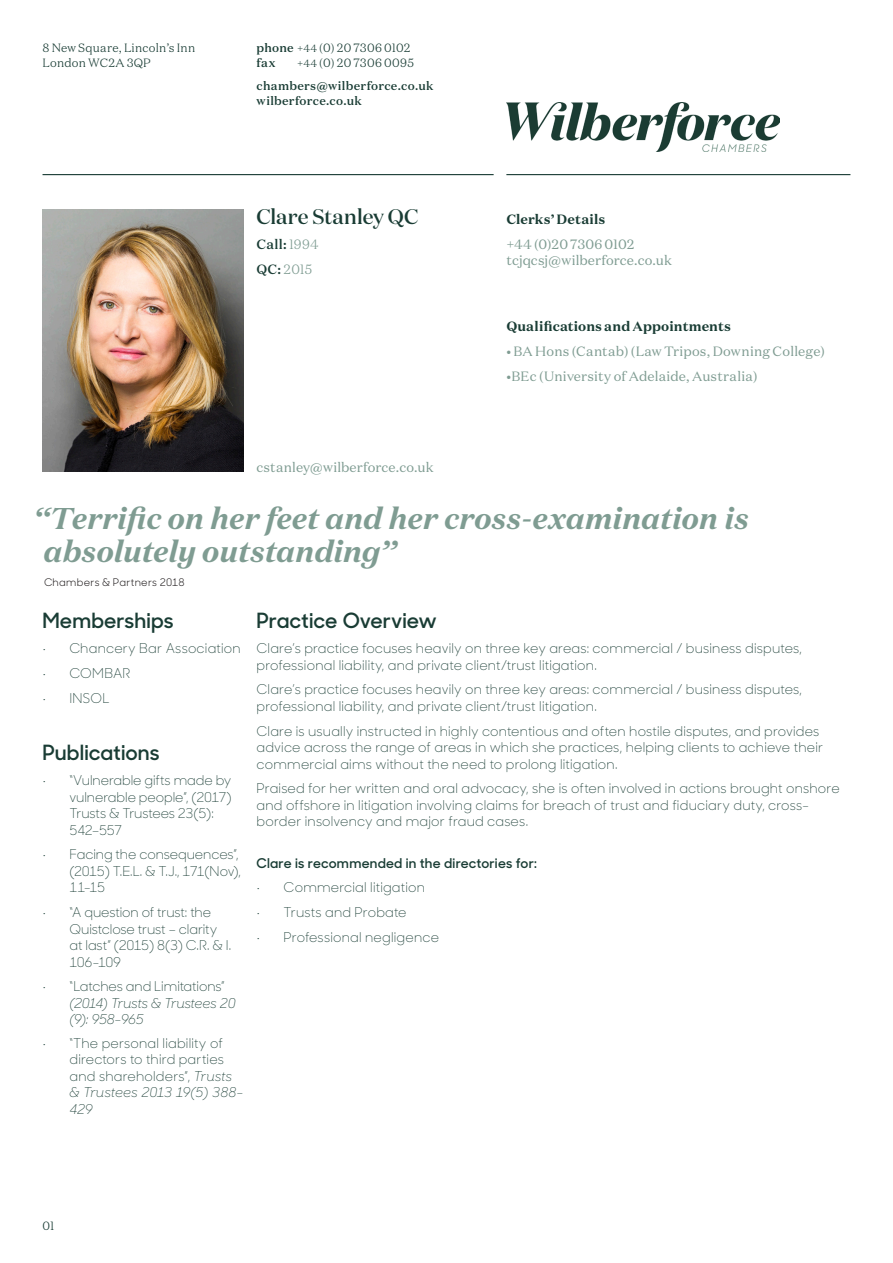
<style>
.page{position:relative;width:893px;height:1263px;background:#fff}
.page>*{position:absolute;margin:0;border:0;box-sizing:border-box;transform-origin:0 0}
.QUOTE{font:italic 700 30px/33px "Domaine Text";letter-spacing:-.01em;color:#7f9c92}
.t1{font:600 21px "Sharp Sans No 1";letter-spacing:.005em;color:#193c34}
.NAME{font:500 21px "Domaine Display";letter-spacing:.005em;color:#193c34}
.BODY_BULLETS_GREEN{font:300 13.5px/16.5px "Sharp Sans No 1";letter-spacing:.015em;color:#193c34}
.BODY_BULLETS_GREEN-2{font:300 13.5px/16.5px "Sharp Sans No 1";letter-spacing:-.01em;color:#193c34}
.BODY_LIGHT_GREEN{font:13.5px "Domaine Text";letter-spacing:.015em;color:#7f9c92}
.BODY_BULLETS_GREEN-3{font:300 13.5px/16.5px "Sharp Sans No 1";letter-spacing:-.005em;color:#193c34}
.t2{font:italic 300 13.5px/16.5px "Sharp Sans No 1";letter-spacing:-.02em;color:#193c34}
.CLERKS{font:13.5px/16.5px "Domaine Text";letter-spacing:.005em;color:#7f9c92}
.BODY_BULLETS_GREEN-4{font:600 13.5px "Sharp Sans No 1";letter-spacing:.015em;color:#193c34}
.QUALS{font:700 13.5px "Domaine Text";letter-spacing:.005em;color:#193c34}
.CLERKS-2{font:700 13.5px "Domaine Text";letter-spacing:.005em;color:#193c34}
.t3{font:500 13.5px "Domaine Text";color:#193c34}
.t4{font:300 13.5px "Domaine Text";color:#7f9c92}
.t5{font:300 12px/15px "Domaine Text";letter-spacing:.02em;color:#193c34}
.t6{font:500 12px/15px "Domaine Text";letter-spacing:.025em;color:#193c34}
.QUOTE_BY{font:10.5px "Sharp Sans No 1";letter-spacing:.025em;color:#231f20}
.s1{font-weight:500}
.s2{font-size:10.5px}
.s3{font-weight:300;color:#7f9c92}
.s4{font-weight:500;color:#193c34}
.s5{font-style:normal}
.s6{font-style:italic}
</style>
<div class="page">
<img style="left:506px;top:103px;width:273px;height:49px">
<hr style="left:506px;top:174px;width:344px;height:1px;background:#193c34">
<hr style="left:43px;top:174px;width:451px;height:1px;background:#193c34">
<img style="left:43px;top:209px;width:201px;height:263px">
<p class="t5" style="left:43px;top:40px;width:154px">8 New Square, Lincoln’s Inn<br>London WC2A 3QP</p>
<p class="t5" style="left:257px;top:40px;width:155px"><span class="s1">phone</span> <span class="s2">+44</span> (0) 20 7306 0102 <span class="s1">fax</span></p>
<p class="t5" style="left:297px;top:55px;width:118px"><span class="s2">+44</span> (0) 20 7306 0095</p>
<p class="t6" style="left:257px;top:79px;width:178px">chambers@wilberforce.co.uk wilberforce.co.uk</p>
<p class="NAME" style="left:256px;top:203px;width:164px">Clare Stanley QC</p>
<p class="t3" style="left:256px;top:235px;width:64px">Call: <span class="s3">1994</span></p>
<p class="t4" style="left:256px;top:260px;width:57px"><span class="s4">QC:</span> 2015</p>
<p class="BODY_LIGHT_GREEN" style="left:256px;top:458px;width:178px">cstanley@wilberforce.co.uk</p>
<p class="CLERKS-2" style="left:506px;top:210px;width:101px">Clerks’ Details</p>
<p class="CLERKS" style="left:506px;top:236px;width:167px">+44 (0)20 7306 0102 tcjqcsj@wilberforce.co.uk</p>
<p class="QUALS" style="left:506px;top:318px;width:226px">Qualifications and Appointments</p>
<p class="BODY_LIGHT_GREEN" style="left:506px;top:343px;width:320px">• BA Hons (Cantab) (Law Tripos, Downing College)</p>
<p class="BODY_LIGHT_GREEN" style="left:506px;top:367px;width:253px">•BEc (University of Adelaide, Australia)</p>
<p class="QUOTE" style="left:43px;top:502px;width:707px;text-indent:-10px">“Terrific on her feet and her cross-examination is absolutely outstanding”</p>
<p class="QUOTE_BY" style="left:44px;top:575px;width:142px">Chambers &amp; Partners 2018</p>
<p class="t1" style="left:42px;top:605px;width:133px">Memberships</p>
<p class="BODY_BULLETS_GREEN" style="left:42px;top:639px;width:200px">• Chancery Bar Association</p>
<p class="BODY_BULLETS_GREEN" style="left:42px;top:664px;width:90px">• COMBAR</p>
<p class="BODY_BULLETS_GREEN" style="left:42px;top:689px;width:69px">• INSOL</p>
<p class="t1" style="left:43px;top:737px;width:119px">Publications</p>
<p class="BODY_BULLETS_GREEN-3" style="left:70px;top:771px;width:164px;text-indent:-27px">• “Vulnerable gifts made by vulnerable people”, (2017)<br>Trusts &amp; Trustees 23(5):<br>542–557</p>
<p class="BODY_BULLETS_GREEN-2" style="left:70px;top:846px;width:173px;text-indent:-27px">• Facing the consequences”, (2015) T.E.L. &amp; T.J., 171(Nov),<br>11-15</p>
<p class="BODY_BULLETS_GREEN-2" style="left:70px;top:903px;width:163px;text-indent:-27px">• “A question of trust: the<br>Quistclose trust – clarity at last” (2015) 8(3) C.R. &amp; I.<br>106-109</p>
<p class="t2" style="left:70px;top:979px;width:168px;text-indent:-27px"><span class="s5">• “Latches and Limitations” </span>(2014) Trusts &amp; Trustees 20 (9): 958-965</p>
<p class="BODY_BULLETS_GREEN" style="left:70px;top:1034px;width:175px;text-indent:-27px">• “The personal liability of directors to third parties and shareholders”, <span class="s6">Trusts &amp; Trustees 2013 19(5) 388-<br>429</span></p>
<p class="t1" style="left:257px;top:605px;width:182px">Practice Overview</p>
<p class="BODY_BULLETS_GREEN" style="left:257px;top:639px;width:547px">Clare’s practice focuses heavily on three key areas: commercial / business disputes, professional liability, and private client/trust litigation.</p>
<p class="BODY_BULLETS_GREEN" style="left:257px;top:681px;width:547px">Clare’s practice focuses heavily on three key areas: commercial / business disputes, professional liability, and private client/trust litigation.</p>
<p class="BODY_BULLETS_GREEN" style="left:257px;top:722px;width:568px">Clare is usually instructed in highly contentious and often hostile disputes, and provides advice across the range of areas in which she practices, helping clients to achieve their commercial aims without the need to prolong litigation.</p>
<p class="BODY_BULLETS_GREEN" style="left:257px;top:780px;width:585px">Praised for her written and oral advocacy, she is often involved in actions brought onshore and offshore in litigation involving claims for breach of trust and fiduciary duty, cross&shy;border insolvency and major fraud cases.</p>
<p class="BODY_BULLETS_GREEN-4" style="left:257px;top:853px;width:282px">Clare is recommended in the directories for:</p>
<p class="BODY_BULLETS_GREEN" style="left:257px;top:879px;width:170px">• Commercial litigation</p>
<p class="BODY_BULLETS_GREEN" style="left:257px;top:903px;width:151px">• Trusts and Probate</p>
<p class="BODY_BULLETS_GREEN" style="left:257px;top:928px;width:184px">• Professional negligence</p>
<p class="t5" style="left:43px;top:1218px;width:13px">01</p>
</div>
